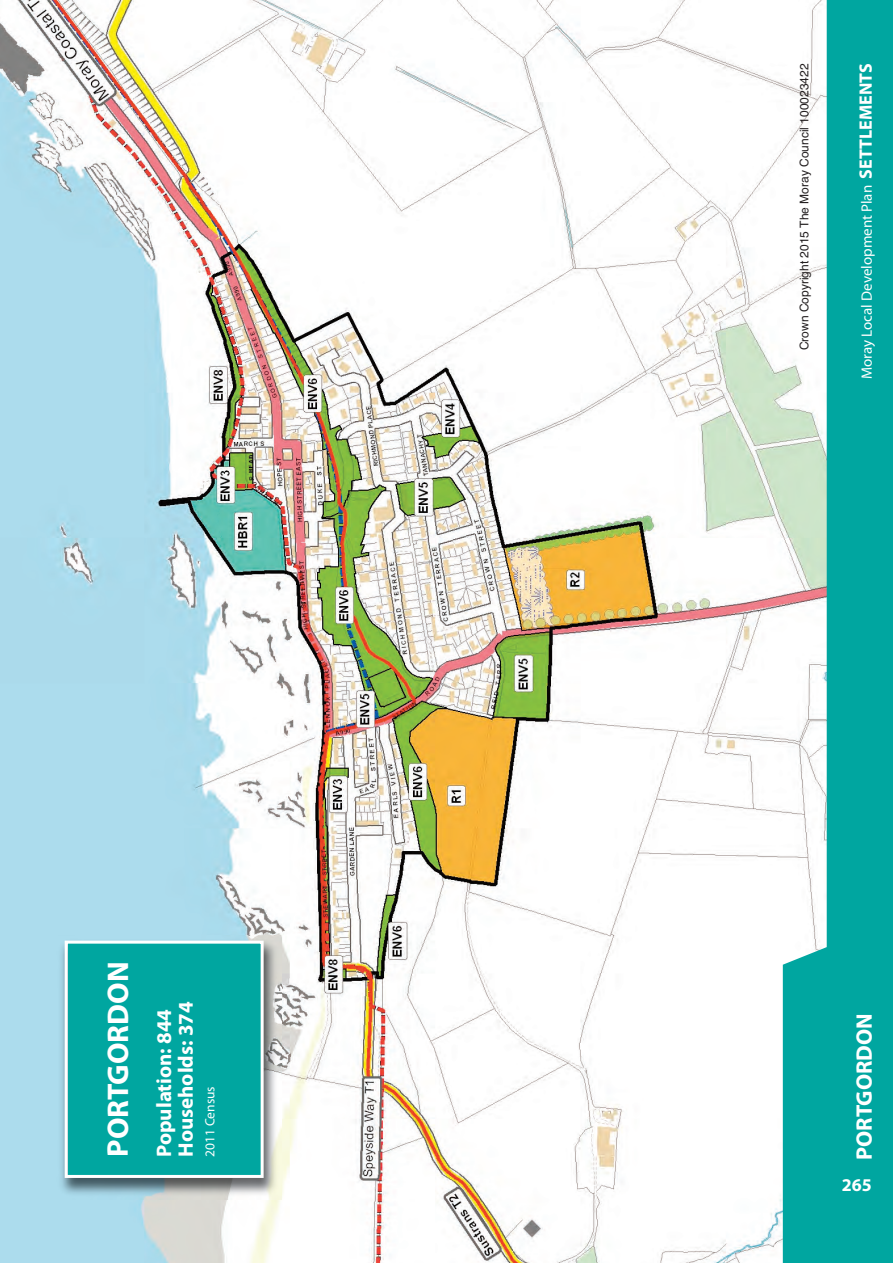
<style>
.page{position:relative;width:893px;height:1263px;background:#fff}
.page>*{position:absolute;margin:0;border:0;box-sizing:border-box;transform-origin:0 0}
.t1{font:700 30px "Myriad Pro";color:#fff}
.t2{font:700 22.5px "Myriad Pro";color:#fff}
.t3{font:700 21px/21.6px "Myriad Pro";color:#fff}
.t4{font:700 18px "Myriad Pro";color:#fff}
.t5{font:15px "Myriad Pro";color:#fff}
.t6{font:13.5px "Myriad Pro";color:#fff}
.t7{font:12px "Helvetica";color:#231f20}
.s1{font-weight:700;font-size:18px}
</style>
<div class="page">
<img style="left:1px;top:0;width:782px;height:1263px">
<img style="left:56px;top:935px;width:225px;height:264px">
<div style="left:68px;top:944px;width:193px;height:231px;background:#00a6a0"></div>
<div style="left:65px;top:941px;width:199px;height:237px;border:3px solid #fff"></div>
<svg style="left:783px;top:0;width:110px;height:1263px;fill:#00a6a0"></svg>
<h1 class="t1" style="left:107px;top:1157px;width:197px;rotate:-90deg">PORTGORDON</h1>
<h3 class="t3" style="left:155px;top:1157px;width:157px;rotate:-90deg">Population: 844<br>Households: 374</h3>
<p class="t6" style="left:205px;top:1157px;width:72px;rotate:-90deg">2011 Census</p>
<p class="t7" style="left:797px;top:350px;width:288px;rotate:-90deg">Crown Copyright 2015 The Moray Council 100023422</p>
<p class="t5" style="left:861px;top:379px;width:317px;rotate:-90deg">Moray Local Development Plan <span class="s1">SETTLEMENTS</span></p>
<h2 class="t2" style="left:856px;top:1160px;width:148px;rotate:-90deg">PORTGORDON</h2>
<h3 class="t4" style="left:842px;top:1178px;width:31px">265</h3>
</div>
